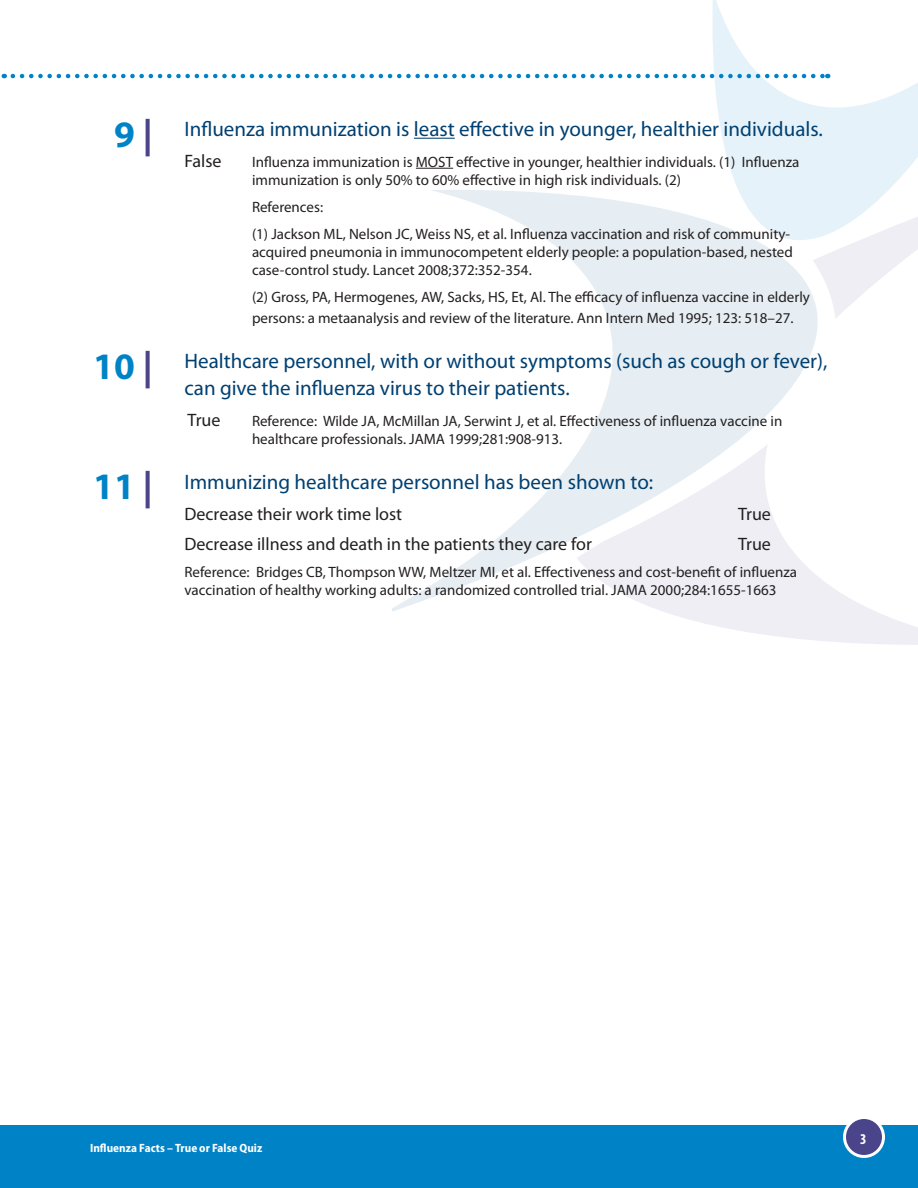
<style>
.page{position:relative;width:918px;height:1188px;background:#fff}
.page>*{position:absolute;margin:0;border:0;box-sizing:border-box;transform-origin:0 0}
.Questions{font:21px/27px "Myriad Pro";color:#004071}
.Text_Spacing{font:18px "Myriad Pro";color:#231f20}
.Text_Spacing-2{font:15px/18px "Myriad Pro";color:#231f20}
.t1{font:700 condensed 15px "Myriad Pro";color:#fff}
.t2{font:700 semi-condensed 12px "Myriad Pro";letter-spacing:.005em;color:#fff}
.s1{font-weight:700;font-size:37.5px;color:#0083c6}
.s2{font-weight:700;font-size:37.5px;color:#4a458a}
</style>
<div class="page">
<div style="left:0;top:1125px;width:918px;height:63px;background:#0083c6"></div>
<div style="left:844px;top:1118px;width:39px;height:38px;background:#4a458a;border-radius:50%"></div>
<div style="left:843px;top:1116px;width:42px;height:42px;border:3px solid #fff;border-radius:50%"></div>
<svg style="left:682px;top:617px;width:236px;height:28px;fill:#eeeef4"></svg>
<svg style="left:392px;top:190px;width:495px;height:427px"></svg>
<svg style="left:712px;top:0;width:206px;height:323px;fill:#eef2f9"></svg>
<svg style="left:13px;top:74px;width:815px;height:4px"></svg>
<hr style="left:414px;top:138px;width:41px;height:1px;background:#004071">
<hr style="left:416px;top:168px;width:37px;height:1px;background:#231f20">
<p class="Questions" style="left:114px;top:116px;width:710px"><span class="s1">9</span> <span class="s2">|</span> Influenza immunization is least effective in younger, healthier individuals.</p>
<p class="Text_Spacing" style="left:184px;top:151px;width:39px">False</p>
<p class="Text_Spacing-2" style="left:252px;top:153px;width:549px">Influenza immunization is MOST effective in younger, healthier individuals. (1) Influenza immunization is only 50% to 60% effective in high risk individuals. (2)</p>
<p class="Text_Spacing-2" style="left:252px;top:198px;width:73px">References:</p>
<p class="Text_Spacing-2" style="left:252px;top:225px;width:542px">(1) Jackson ML, Nelson JC, Weiss NS, et al. Influenza vaccination and risk of community&shy;acquired pneumonia in immunocompetent elderly people: a population-based, nested case-control study. Lancet 2008;372:352-354.</p>
<p class="Text_Spacing-2" style="left:252px;top:286px;width:559px;line-height:21.6px">(2) Gross, PA, Hermogenes, AW, Sacks, HS, Et, Al. The efficacy of influenza vaccine in elderly persons: a metaanalysis and review of the literature. Ann Intern Med 1995; 123: 518–27.</p>
<p class="Questions" style="left:184px;top:348px;width:644px;text-indent:-91px"><span class="s1">10</span> <span class="s2">|</span> Healthcare personnel, with or without symptoms (such as cough or fever), can give the influenza virus to their patients.</p>
<p class="Text_Spacing" style="left:188px;top:410px;width:34px">True</p>
<p class="Text_Spacing-2" style="left:252px;top:412px;width:532px">Reference: Wilde JA, McMillan JA, Serwint J, et al. Effectiveness of influenza vaccine in healthcare professionals. JAMA 1999;281:908-913.</p>
<p class="Questions" style="left:93px;top:469px;width:562px"><span class="s1">11</span> <span class="s2">|</span> Immunizing healthcare personnel has been shown to:</p>
<p class="Text_Spacing" style="left:184px;top:504px;width:219px">Decrease their work time lost</p>
<p class="Text_Spacing" style="left:738px;top:504px;width:34px">True</p>
<p class="Text_Spacing" style="left:184px;top:534px;width:409px">Decrease illness and death in the patients they care for</p>
<p class="Text_Spacing" style="left:738px;top:534px;width:34px">True</p>
<p class="Text_Spacing-2" style="left:184px;top:563px;width:614px">Reference: Bridges CB, Thompson WW, Meltzer MI, et al. Effectiveness and cost-benefit of influenza vaccination of healthy working adults: a randomized controlled trial. JAMA 2000;284:1655-1663</p>
<p class="t2" style="left:90px;top:1141px;width:174px">Influenza Facts – True or False Quiz</p>
<p class="t1" style="left:860px;top:1131px;width:8px">3</p>
</div>
